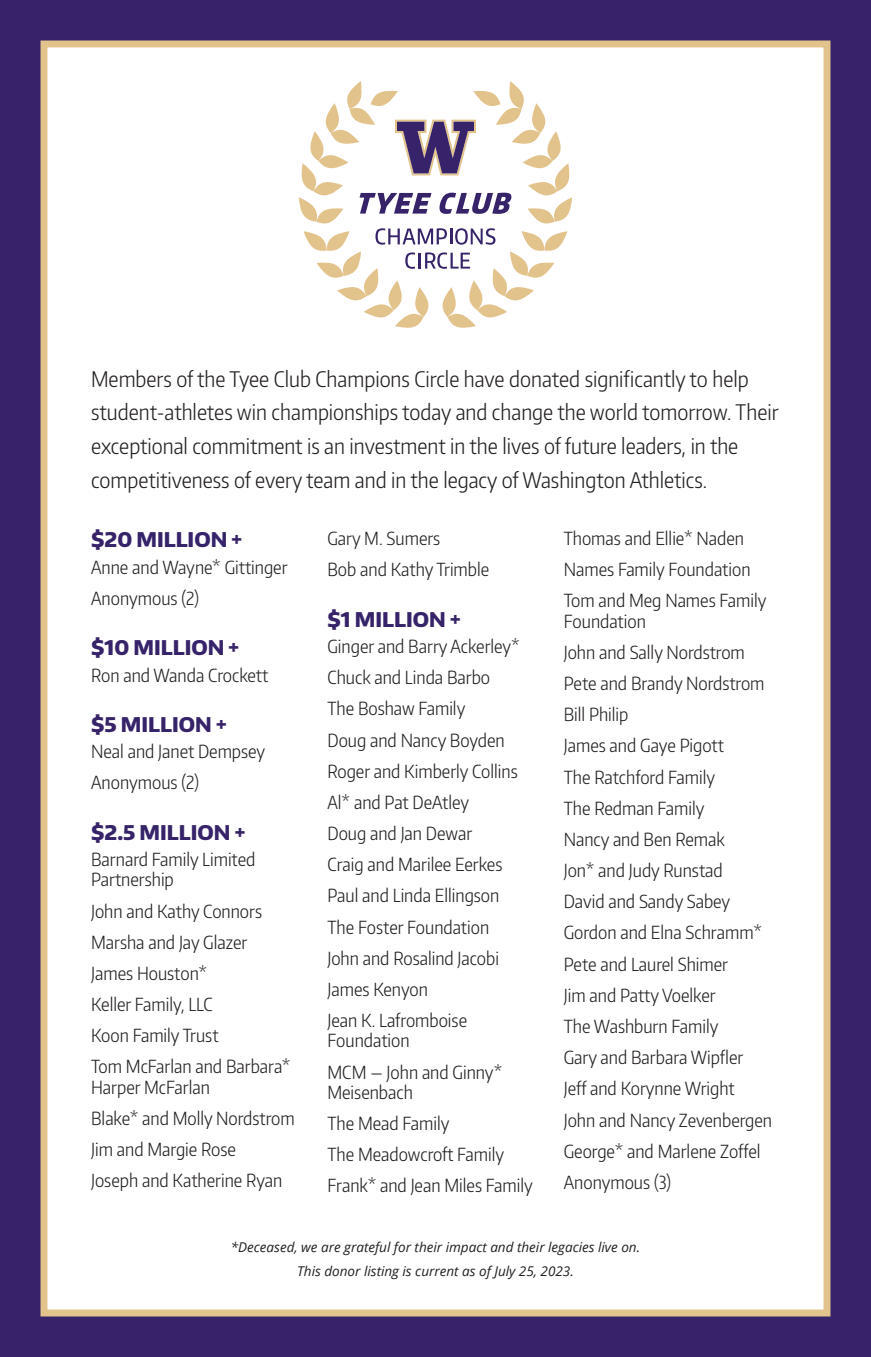
<style>
.page{position:relative;width:871px;height:1357px;background:#36236a}
.page>*{position:absolute;margin:0;border:0;box-sizing:border-box;transform-origin:0 0}
.t1{font:300 21.38px/33.8px "Encode Sans Condensed";color:#231f20}
.t2{font:800 20.25px "Encode Sans Normal";color:#36236a}
.t3{font:300 18px/31.3px "Encode Sans Condensed";color:#231f20}
.t4{font:italic 13.5px "Open Sans";color:#231f20}
</style>
<div class="page">
<div style="left:41px;top:41px;width:789px;height:1275px;background:#fff;border:7px solid #e2c38c"></div>
<svg style="left:299px;top:81px;width:273px;height:247px"></svg>
<p class="t1" style="left:91px;top:361px;width:689px">Members of the Tyee Club Champions Circle have donated significantly to help student-athletes win championships today and change the world tomorrow. Their exceptional commitment is an investment in the lives of future leaders, in the competitiveness of every team and in the legacy of Washington Athletics.</p>
<p class="t3" style="left:327px;top:522px;width:163px">Gary M. Sumers<br>Bob and Kathy Trimble</p>
<p class="t2" style="left:327px;top:606px;width:135px">$1 MILLION +</p>
<p class="t3" style="left:327px;top:630px;width:194px">Ginger and Barry Ackerley*<br>Chuck and Linda Barbo<br>The Boshaw Family<br>Doug and Nancy Boyden<br>Roger and Kimberly Collins<br>Al* and Pat DeAtley<br>Doug and Jan Dewar<br>Craig and Marilee Eerkes<br>Paul and Linda Ellingson<br>The Foster Foundation<br>John and Rosalind Jacobi<br>James Kenyon<br>Jean K. Lafromboise</p>
<p class="t3" style="left:327px;top:1024px;width:176px">Foundation<br>MCM — John and Ginny*</p>
<p class="t3" style="left:327px;top:1076px;width:207px">Meisenbach<br>The Mead Family<br>The Meadowcroft Family<br>Frank* and Jean Miles Family</p>
<p class="t2" style="left:91px;top:526px;width:152px">$20 MILLION +</p>
<p class="t3" style="left:91px;top:551px;width:198px">Anne and Wayne* Gittinger<br>Anonymous (2)</p>
<p class="t2" style="left:91px;top:634px;width:149px">$10 MILLION +</p>
<p class="t3" style="left:91px;top:659px;width:179px">Ron and Wanda Crockett</p>
<p class="t2" style="left:91px;top:711px;width:137px">$5 MILLION +</p>
<p class="t3" style="left:91px;top:735px;width:176px">Neal and Janet Dempsey<br>Anonymous (2)</p>
<p class="t2" style="left:91px;top:819px;width:156px">$2.5 MILLION +</p>
<p class="t3" style="left:91px;top:849px;width:166px;line-height:20.2px">Barnard Family Limited<br>Partnership</p>
<p class="t3" style="left:91px;top:894px;width:201px">John and Kathy Connors<br>Marsha and Jay Glazer<br>James Houston*<br>Keller Family, LLC<br>Koon Family Trust<br>Tom McFarlan and Barbara*</p>
<p class="t3" style="left:91px;top:1071px;width:205px">Harper McFarlan<br>Blake* and Molly Nordstrom<br>Jim and Margie Rose<br>Joseph and Katherine Ryan</p>
<p class="t3" style="left:564px;top:522px;width:204px">Thomas and Ellie* Naden<br>Names Family Foundation<br>Tom and Meg Names Family</p>
<p class="t3" style="left:564px;top:605px;width:210px">Foundation<br>John and Sally Nordstrom<br>Pete and Brandy Nordstrom<br>Bill Philip<br>James and Gaye Pigott<br>The Ratchford Family<br>The Redman Family<br>Nancy and Ben Remak<br>Jon* and Judy Runstad<br>David and Sandy Sabey<br>Gordon and Elna Schramm*<br>Pete and Laurel Shimer<br>Jim and Patty Voelker<br>The Washburn Family<br>Gary and Barbara Wipfler<br>Jeff and Korynne Wright<br>John and Nancy Zevenbergen<br>George* and Marlene Zoffel<br>Anonymous (3)</p>
<p class="t4" style="left:231px;top:1238px;width:411px">*Deceased, we are grateful for their impact and their legacies live on.</p>
<p class="t4" style="left:297px;top:1262px;width:278px">This donor listing is current as of July 25, 2023.</p>
</div>
